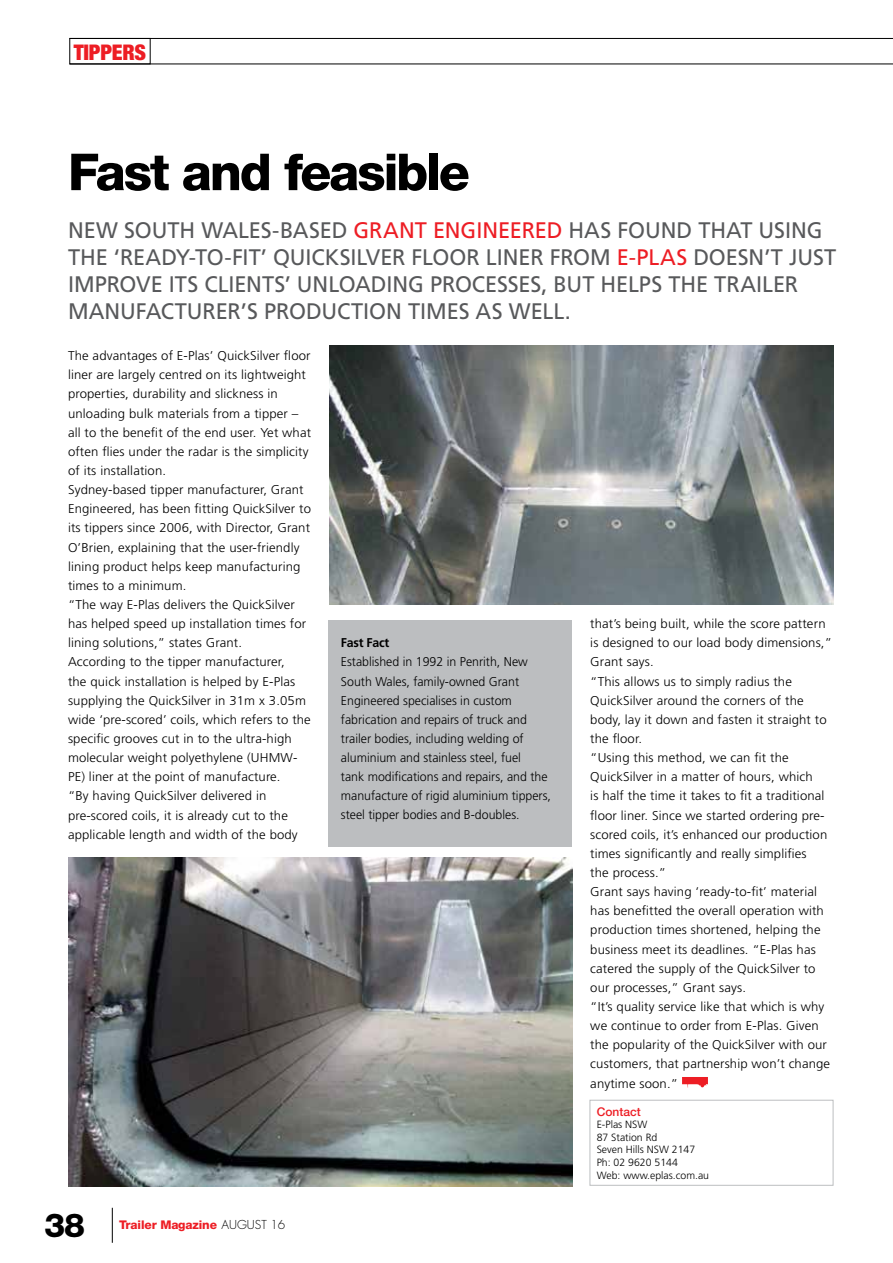
<style>
.page{position:relative;width:893px;height:1263px;background:#fff}
.page>*{position:absolute;margin:0;border:0;box-sizing:border-box;transform-origin:0 0}
.t1{font:800 51px "Helvetica Neue";letter-spacing:-.045em;color:#000}
.t2{font:800 33px "Helvetica Neue";color:#000}
.t3{font:22.5px/27px "Frutiger";letter-spacing:-.005em;color:#58595b}
.t4{font:900 condensed 21.6px "Helvetica Neue";letter-spacing:-.01em;color:#ed1d24}
.t5{font:300 12.75px/19.2px "Frutiger";letter-spacing:.01em;color:#000}
.t6{font:700 12.75px "Frutiger";letter-spacing:-.02em;color:#000}
.t7{font:800 12px "Helvetica Neue";letter-spacing:-.01em;color:#ed1d24}
.t8{font:500 12px "Helvetica Neue LT Std";color:#ed1d24}
.t9{font:300 10.5px/12.6px "Frutiger";color:#000}
.s1{color:#ed1d24}
.s2{font-family:"Futura";font-weight:300;color:#000}
</style>
<div class="page">
<hr style="left:112px;top:1208px;width:1px;height:35px;background:#000">
<div style="left:70px;top:38px;width:80px;height:26px;border:1px solid #000"></div>
<hr style="left:70px;top:38px;width:823px;height:1px;background:#000">
<hr style="left:70px;top:64px;width:823px;height:1px;background:#000">
<svg style="left:682px;top:1077px;width:26px;height:10px"></svg>
<div style="left:590px;top:1100px;width:243px;height:86px;border:1px solid #bcbec0"></div>
<div style="left:328px;top:620px;width:243px;height:226px;background:#bcbec0"></div>
<img style="left:329px;top:345px;width:504px;height:259px">
<img style="left:68px;top:858px;width:504px;height:328px">
<h3 class="t4" style="left:74px;top:39px;width:74px">TIPPERS</h3>
<h1 class="t1" style="left:68px;top:142px;width:403px">Fast and feasible</h1>
<p class="t3" style="left:68px;top:217px;width:770px">NEW SOUTH WALES-BASED <span class="s1">GRANT ENGINEERED</span> HAS FOUND THAT USING THE ‘READY-TO-FIT’ QUICKSILVER FLOOR LINER FROM <span class="s1">E-PLAS</span> DOESN’T JUST IMPROVE ITS CLIENTS’ UNLOADING PROCESSES, BUT HELPS THE TRAILER MANUFACTURER’S PRODUCTION TIMES AS WELL.</p>
<p class="t5" style="left:68px;top:346px;width:245px">The advantages of E-Plas’ QuickSilver floor liner are largely centred on its lightweight properties, durability and slickness in unloading bulk materials from a tipper – all to the benefit of the end user. Yet what often flies under the radar is the simplicity of its installation.<br>Sydney-based tipper manufacturer, Grant Engineered, has been fitting QuickSilver to its tippers since 2006, with Director, Grant O’Brien, explaining that the user-friendly lining product helps keep manufacturing times to a minimum.<br>“The way E-Plas delivers the QuickSilver has helped speed up installation times for lining solutions,” states Grant.<br>According to the tipper manufacturer,<br>the quick installation is helped by E-Plas supplying the QuickSilver in 31m x 3.05m wide ‘pre-scored’ coils, which refers to the specific grooves cut in to the ultra-high molecular weight polyethylene (UHMW-PE) liner at the point of manufacture.<br>“By having QuickSilver delivered in pre-scored coils, it is already cut to the applicable length and width of the body</p>
<p class="t6" style="left:341px;top:635px;width:50px">Fast Fact</p>
<p class="t5" style="left:341px;top:652px;width:212px">Established in 1992 in Penrith, New South Wales, family-owned Grant Engineered specialises in custom fabrication and repairs of truck and trailer bodies, including welding of aluminium and stainless steel, fuel<br>tank modifications and repairs, and the manufacture of rigid aluminium tippers, steel tipper bodies and B-doubles.</p>
<h2 class="t2" style="left:45px;top:1205px;width:42px">38</h2>
<p class="t7" style="left:119px;top:1217px;width:168px">Trailer Magazine <span class="s2">AUGUST 16</span></p>
<p class="t5" style="left:590px;top:614px;width:243px">that’s being built, while the score pattern is designed to our load body dimensions,” Grant says.<br>“This allows us to simply radius the QuickSilver around the corners of the body, lay it down and fasten it straight to the floor.<br>“Using this method, we can fit the QuickSilver in a matter of hours, which<br>is half the time it takes to fit a traditional floor liner. Since we started ordering pre&shy;scored coils, it’s enhanced our production times significantly and really simplifies<br>the process.”<br>Grant says having ‘ready-to-fit’ material has benefitted the overall operation with production times shortened, helping the business meet its deadlines. “E-Plas has catered the supply of the QuickSilver to our processes,” Grant says.<br>“It’s quality service like that which is why we continue to order from E-Plas. Given the popularity of the QuickSilver with our customers, that partnership won’t change anytime soon.”</p>
<p class="t8" style="left:597px;top:1104px;width:46px">Contact</p>
<p class="t9" style="left:597px;top:1118px;width:114px">E-Plas NSW<br>87 Station Rd<br>Seven Hills NSW 2147<br>Ph: 02 9620 5144<br>Web: www.eplas.com.au</p>
</div>
